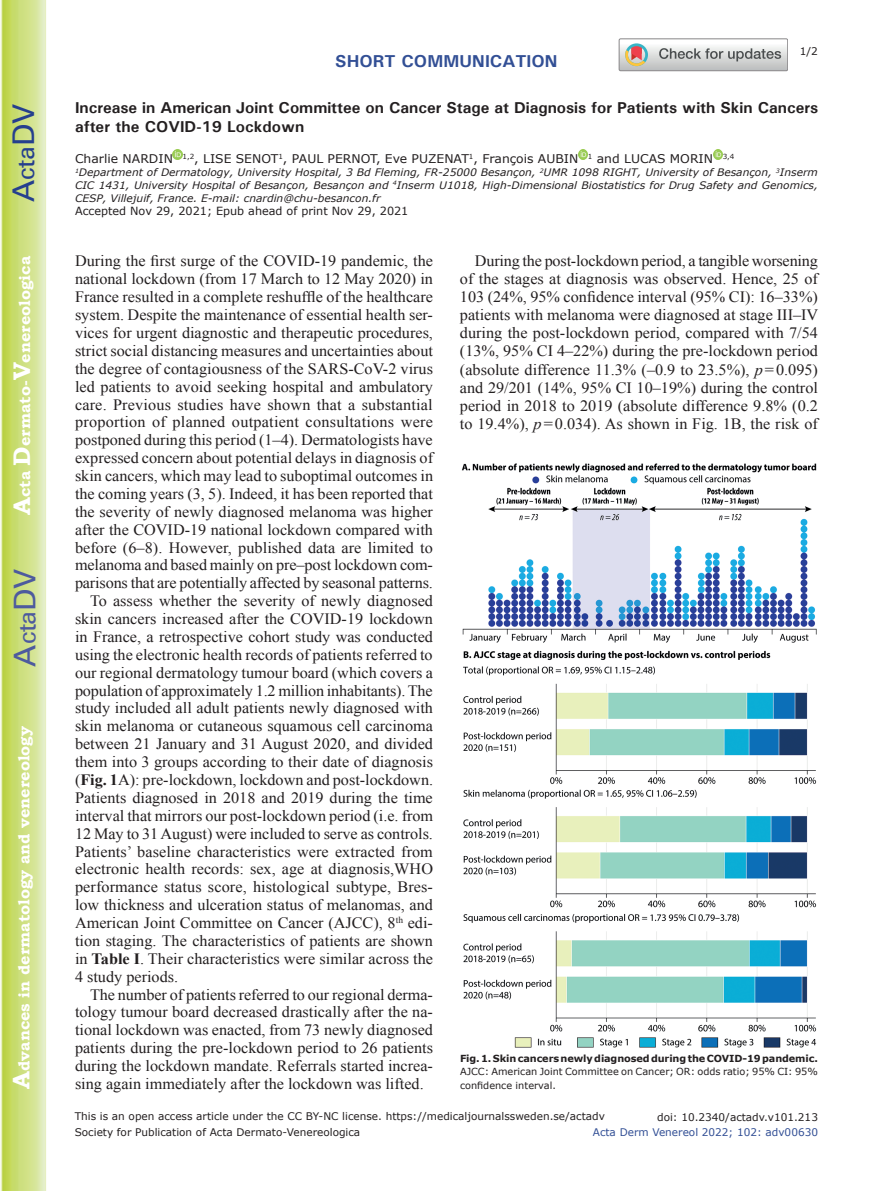
<style>
.page{position:relative;width:893px;height:1191px;background:#fff}
.page>*{position:absolute;margin:0;border:0;box-sizing:border-box;transform-origin:0 0}
.t1{font:30px "Univers";color:#4d5a9e}
.t2{font:30px "Univers";color:#253f8e}
.t3{font:700 17.25px "Univers";color:#324f95}
.t4{font:15.75px/18px "Times New Roman";color:#231f20;text-align:justify}
.t5{font:700 15.75px/18.9px "Univers";color:#231f20}
.t6{font:700 15.75px "Bookman Old Style";color:#fff}
.t7{font:12px "Verdana";color:#231f20}
.t8{font:11.25px "Verdana";color:#231f20}
.t9{font:10.5px "Verdana";color:#231f20}
.t10{font:10.5px "Verdana";color:#324f95}
.t11{font:italic 10.35px/12.8px "Verdana";color:#231f20;text-align:justify}
.t12{font:9.75px/13.5px "Verdana";color:#231f20}
.t13{font:700 9.75px "Verdana";letter-spacing:-.01em;color:#231f20}
.s1{font-size:24px}
.s2{font-weight:700}
.s3{font-style:italic}
</style>
<div class="page">
<svg style="left:1px;top:0;width:45px;height:1191px;background:#cfe084"></svg>
<svg style="left:619px;top:39px;width:169px;height:32px"></svg>
<svg style="left:173px;top:150px;width:10px;height:9px"></svg>
<svg style="left:578px;top:150px;width:10px;height:9px"></svg>
<svg style="left:713px;top:150px;width:10px;height:9px"></svg>
<img style="left:462px;top:463px;width:355px;height:585px">
<h1 class="t2" style="left:6px;top:202px;width:100px;rotate:-90deg">A<span class="s1">cta</span>DV</h1>
<p class="t6" style="left:15px;top:515px;width:260px;rotate:-90deg"><span class="s1">A</span>cta <span class="s1">D</span>ermato-<span class="s1">V</span>enereologica</p>
<h1 class="t1" style="left:7px;top:666px;width:100px;rotate:-90deg">A<span class="s1">cta</span>DV</h1>
<p class="t6" style="left:15px;top:1088px;width:364px;rotate:-90deg"><span class="s1">A</span>dvances in dermatology and venereology</p>
<p class="t3" style="left:335px;top:50px;width:224px">SHORT COMMUNICATION</p>
<p class="t9" style="left:800px;top:44px;width:20px">1/2</p>
<p class="t5" style="left:75px;top:98px;width:745px">Increase in American Joint Committee on Cancer Stage at Diagnosis for Patients with Skin Cancers after the COVID-19 Lockdown</p>
<p class="t7" style="left:75px;top:151px;width:661px">Charlie NARDIN <sup>1,2</sup>, LISE SENOT<sup>1</sup>, PAUL PERNOT, Eve PUZENAT<sup>1</sup>, François AUBIN <sup>1</sup> and LUCAS MORIN <sup>3,4</sup></p>
<p class="t11" style="left:75px;top:166px;width:744px"><sup>1</sup>Department of Dermatology, University Hospital, 3 Bd Fleming, FR-25000 Besançon, <sup>2</sup>UMR 1098 RIGHT, University of Besançon, <sup>3</sup>Inserm CIC 1431, University Hospital of Besançon, Besançon and <sup>4</sup>Inserm U1018, High-Dimensional Biostatistics for Drug Safety and Genomics, CESP, Villejuif, France. E-mail: cnardin@chu-besancon.fr</p>
<p class="t8" style="left:75px;top:204px;width:335px">Accepted Nov 29, 2021; Epub ahead of print Nov 29, 2021</p>
<p class="t4" style="left:75px;top:252px;width:359px">During the first surge of the COVID-19 pandemic, the</p>
<p class="t4" style="left:75px;top:270px;width:359px">national lockdown (from 17 March to 12 May 2020) in</p>
<p class="t4" style="left:75px;top:288px;width:360px">France resulted in a complete reshuffle of the healthcare</p>
<p class="t4" style="left:75px;top:305px;width:359px">system. Despite the maintenance of essential health ser-</p>
<p class="t4" style="left:75px;top:323px;width:360px">vices for urgent diagnostic and therapeutic procedures,</p>
<p class="t4" style="left:75px;top:341px;width:360px">strict social distancing measures and uncertainties about</p>
<p class="t4" style="left:75px;top:359px;width:359px">the degree of contagiousness of the SARS-CoV-2 virus</p>
<p class="t4" style="left:75px;top:377px;width:360px">led patients to avoid seeking hospital and ambulatory</p>
<p class="t4" style="left:75px;top:395px;width:359px">care. Previous studies have shown that a substantial</p>
<p class="t4" style="left:75px;top:413px;width:359px">proportion of planned outpatient consultations were</p>
<p class="t4" style="left:75px;top:431px;width:359px">postponed during this period (1–4). Dermatologists have</p>
<p class="t4" style="left:75px;top:448px;width:360px">expressed concern about potential delays in diagnosis of</p>
<p class="t4" style="left:75px;top:466px;width:360px">skin cancers, which may lead to suboptimal outcomes in</p>
<p class="t4" style="left:75px;top:484px;width:360px">the coming years (3, 5). Indeed, it has been reported that</p>
<p class="t4" style="left:75px;top:502px;width:359px">the severity of newly diagnosed melanoma was higher</p>
<p class="t4" style="left:75px;top:520px;width:359px">after the COVID-19 national lockdown compared with</p>
<p class="t4" style="left:75px;top:538px;width:359px">before (6–8). However, published data are limited to</p>
<p class="t4" style="left:75px;top:556px;width:359px">melanoma and based mainly on pre–post lockdown com-</p>
<p class="t4" style="left:75px;top:574px;width:359px">parisons that are potentially affected by seasonal patterns.</p>
<p class="t4" style="left:90px;top:591px;width:345px">To assess whether the severity of newly diagnosed</p>
<p class="t4" style="left:75px;top:609px;width:359px">skin cancers increased after the COVID-19 lockdown</p>
<p class="t4" style="left:75px;top:627px;width:359px">in France, a retrospective cohort study was conducted</p>
<p class="t4" style="left:75px;top:645px;width:359px">using the electronic health records of patients referred to</p>
<p class="t4" style="left:75px;top:663px;width:359px">our regional dermatology tumour board (which covers a</p>
<p class="t4" style="left:75px;top:681px;width:359px">population of approximately 1.2 million inhabitants). The</p>
<p class="t4" style="left:75px;top:699px;width:360px">study included all adult patients newly diagnosed with</p>
<p class="t4" style="left:75px;top:717px;width:360px">skin melanoma or cutaneous squamous cell carcinoma</p>
<p class="t4" style="left:75px;top:734px;width:359px">between 21 January and 31 August 2020, and divided</p>
<p class="t4" style="left:75px;top:752px;width:359px">them into 3 groups according to their date of diagnosis</p>
<p class="t4" style="left:75px;top:770px;width:360px">(<span class="s2">Fig. 1</span>A): pre-lockdown, lockdown and post-lockdown.</p>
<p class="t4" style="left:75px;top:788px;width:359px">Patients diagnosed in 2018 and 2019 during the time</p>
<p class="t4" style="left:75px;top:806px;width:360px">interval that mirrors our post-lockdown period (i.e. from</p>
<p class="t4" style="left:75px;top:824px;width:359px">12 May to 31 August) were included to serve as controls.</p>
<p class="t4" style="left:75px;top:842px;width:359px">Patients’ baseline characteristics were extracted from</p>
<p class="t4" style="left:75px;top:860px;width:360px">electronic health records: sex, age at diagnosis,WHO</p>
<p class="t4" style="left:75px;top:877px;width:359px">performance status score, histological subtype, Bres-</p>
<p class="t4" style="left:75px;top:895px;width:360px">low thickness and ulceration status of melanomas, and</p>
<p class="t4" style="left:75px;top:913px;width:359px">American Joint Committee on Cancer (AJCC), 8<sup>th</sup> edi-</p>
<p class="t4" style="left:75px;top:931px;width:360px">tion staging. The characteristics of patients are shown</p>
<p class="t4" style="left:75px;top:949px;width:360px">in <span class="s2">Table I</span>. Their characteristics were similar across the</p>
<p class="t4" style="left:75px;top:967px;width:105px">4 study periods.</p>
<p class="t4" style="left:90px;top:985px;width:344px">The number of patients referred to our regional derma-</p>
<p class="t4" style="left:75px;top:1003px;width:359px">tology tumour board decreased drastically after the na-</p>
<p class="t4" style="left:75px;top:1020px;width:359px">tional lockdown was enacted, from 73 newly diagnosed</p>
<p class="t4" style="left:75px;top:1038px;width:359px">patients during the pre-lockdown period to 26 patients</p>
<p class="t4" style="left:75px;top:1056px;width:359px">during the lockdown mandate. Referrals started increa-</p>
<p class="t4" style="left:75px;top:1074px;width:350px">sing again immediately after the lockdown was lifted.</p>
<p class="t4" style="left:460px;top:252px;width:360px;text-indent:15px">During the post-lockdown period, a tangible worsening of the stages at diagnosis was observed. Hence, 25 of 103 (24%, 95% confidence interval (95% CI): 16–33%) patients with melanoma were diagnosed at stage III–IV during the post-lockdown period, compared with 7/54 (13%, 95% CI 4–22%) during the pre-lockdown period (absolute difference 11.3% (–0.9 to 23.5%), <span class="s3">p</span>=0.095) and 29/201 (14%, 95% CI 10–19%) during the control period in 2018 to 2019 (absolute difference 9.8% (0.2 to 19.4%), <span class="s3">p</span>=0.034). As shown in Fig. 1B, the risk of</p>
<p class="t13" style="left:460px;top:1052px;width:359px">Fig. 1. Skin cancers newly diagnosed during the COVID-19 pandemic.</p>
<p class="t12" style="left:460px;top:1065px;width:359px">AJCC: American Joint Committee on Cancer; OR: odds ratio; 95% CI: 95% confidence interval.</p>
<p class="t9" style="left:75px;top:1109px;width:532px">This is an open access article under the CC BY-NC license. https://medicaljournalssweden.se/actadv</p>
<p class="t9" style="left:657px;top:1110px;width:162px">doi: 10.2340/actadv.v101.213</p>
<p class="t9" style="left:75px;top:1125px;width:287px">Society for Publication of Acta Dermato-Venereologica</p>
<p class="t10" style="left:593px;top:1125px;width:227px">Acta Derm Venereol 2022; 102: adv00630</p>
</div>
